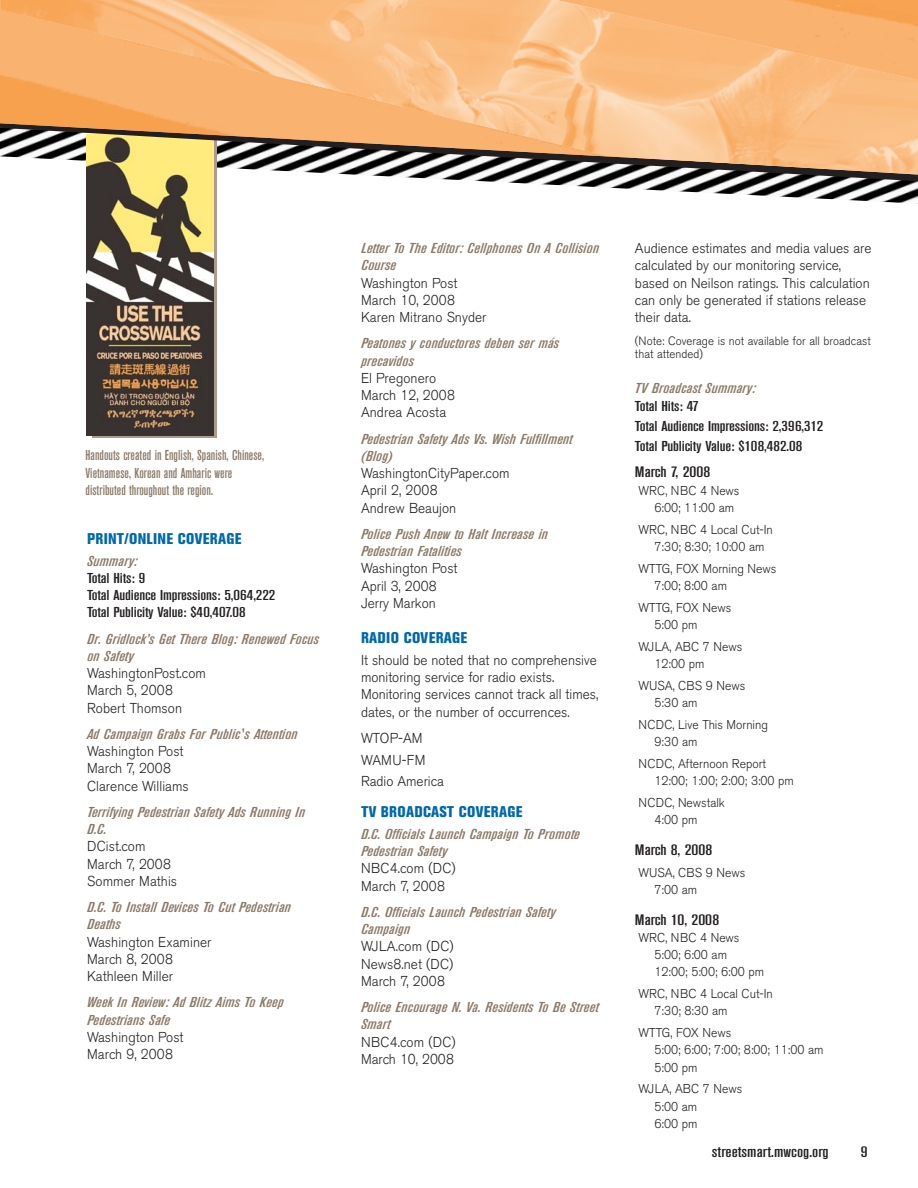
<style>
.page{position:relative;width:918px;height:1188px;background:#fff}
.page>*{position:absolute;margin:0;border:0;box-sizing:border-box;transform-origin:0 0}
.t1{font:800 condensed 15.3px "Akzidenz Grotesk BE";letter-spacing:.02em;color:#0069aa}
.t2{font:500 condensed 15px "Akzidenz Grotesk BE";letter-spacing:-.005em;color:#231f20;scale:1.3 1}
.t3{font:300 14.25px/17.2px "Akzidenz Grotesk BE";color:#231f20;scale:.95 1}
.t4{font:italic 500 condensed 14.25px/17.2px "Akzidenz Grotesk BE";letter-spacing:.005em;color:#8a7967;scale:1.3 1}
.t5{font:500 condensed 14.25px/17.2px "Akzidenz Grotesk BE";letter-spacing:-.005em;color:#231f20;scale:1.3 1}
.t6{font:500 condensed 14.25px/17.2px "Akzidenz Grotesk BE";letter-spacing:.005em;color:#8a7967}
.t7{font:300 12.75px/17.2px "Akzidenz Grotesk BE";color:#231f20;scale:.95 1}
.t8{font:300 12px/13.5px "Akzidenz Grotesk BE";letter-spacing:.005em;color:#231f20;scale:.95 1}
</style>
<div class="page">
<img style="left:86px;top:181px;width:832px;height:23px">
<div style="left:92px;top:132px;width:125px;height:306px;background:linear-gradient(to right,#ab9c8d,#ab9c8d)"></div>
<img style="left:87px;top:181px;width:126px;height:254px">
<svg style="left:86px;top:175px;width:832px;height:6px"></svg>
<img style="left:0;top:0;width:918px;height:175px">
<p class="t6" style="left:86px;top:448px;width:180px">Handouts created in English, Spanish, Chinese,<br>Vietnamese, Korean and Amharic were distributed throughout the region.</p>
<p class="t1" style="left:87px;top:533px;width:156px">PRINT/ONLINE COVERAGE</p>
<p class="t4" style="left:87px;top:553px;width:40px">Summary:</p>
<p class="t5" style="left:87px;top:570px;width:146px">Total Hits: 9<br>Total Audience Impressions: 5,064,222<br>Total Publicity Value: $40,407.08</p>
<p class="t4" style="left:87px;top:631px;width:180px">Dr. Gridlock’s Get There Blog: Renewed Focus on Safety</p>
<p class="t3" style="left:87px;top:666px;width:127px">WashingtonPost.com<br>March 5, 2008<br>Robert Thomson</p>
<p class="t4" style="left:87px;top:726px;width:163px">Ad Campaign Grabs For Public's Attention</p>
<p class="t3" style="left:87px;top:744px;width:109px">Washington Post<br>March 7, 2008<br>Clarence Williams</p>
<p class="t4" style="left:87px;top:804px;width:169px">Terrifying Pedestrian Safety Ads Running In<br>D.C.</p>
<p class="t3" style="left:87px;top:839px;width:96px">DCist.com<br>March 7, 2008<br>Sommer Mathis</p>
<p class="t4" style="left:87px;top:899px;width:158px">D.C. To Install Devices To Cut Pedestrian<br>Deaths</p>
<p class="t3" style="left:87px;top:935px;width:133px">Washington Examiner<br>March 8, 2008<br>Kathleen Miller</p>
<p class="t4" style="left:87px;top:995px;width:153px">Week In Review: Ad Blitz Aims To Keep<br>Pedestrians Safe</p>
<p class="t3" style="left:87px;top:1030px;width:103px">Washington Post<br>March 9, 2008</p>
<p class="t4" style="left:361px;top:240px;width:184px">Letter To The Editor: Cellphones On A Collision<br>Course</p>
<p class="t3" style="left:361px;top:276px;width:134px">Washington Post<br>March 10, 2008<br>Karen Mitrano Snyder</p>
<p class="t4" style="left:361px;top:336px;width:154px">Peatones y conductores deben ser más precavidos</p>
<p class="t3" style="left:361px;top:371px;width:100px">El Pregonero<br>March 12, 2008<br>Andrea Acosta</p>
<p class="t4" style="left:361px;top:431px;width:164px">Pedestrian Safety Ads Vs. Wish Fulfillment (Blog)</p>
<p class="t3" style="left:361px;top:466px;width:158px">WashingtonCityPaper.com<br>April 2, 2008<br>Andrew Beaujon</p>
<p class="t4" style="left:361px;top:526px;width:145px">Police Push Anew to Halt Increase in<br>Pedestrian Fatalities</p>
<p class="t3" style="left:361px;top:561px;width:103px">Washington Post<br>April 3, 2008<br>Jerry Markon</p>
<p class="t1" style="left:361px;top:632px;width:108px">RADIO COVERAGE</p>
<p class="t3" style="left:361px;top:653px;width:251px">It should be noted that no comprehensive monitoring service for radio exists.<br>Monitoring services cannot track all times, dates, or the number of occurrences.</p>
<p class="t3" style="left:361px;top:729px;width:89px;line-height:21.8px">WTOP-AM<br>WAMU-FM<br>Radio America</p>
<p class="t1" style="left:361px;top:806px;width:163px">TV BROADCAST COVERAGE</p>
<p class="t4" style="left:361px;top:826px;width:170px">D.C. Officials Launch Campaign To Promote<br>Pedestrian Safety</p>
<p class="t3" style="left:361px;top:861px;width:101px">NBC4.com (DC)<br>March 7, 2008</p>
<p class="t4" style="left:361px;top:904px;width:151px">D.C. Officials Launch Pedestrian Safety<br>Campaign</p>
<p class="t3" style="left:361px;top:939px;width:99px;text-align:justify">WJLA.com (DC)<br>News8.net (DC)<br>March 7, 2008</p>
<p class="t4" style="left:361px;top:999px;width:184px">Police Encourage N. Va. Residents To Be Street<br>Smart</p>
<p class="t3" style="left:361px;top:1035px;width:101px">NBC4.com (DC)<br>March 10, 2008</p>
<p class="t3" style="left:635px;top:241px;width:250px">Audience estimates and media values are calculated by our monitoring service, based on Neilson ratings. This calculation can only be generated if stations release their data.</p>
<p class="t8" style="left:635px;top:335px;width:250px">(Note: Coverage is not available for all broadcast that attended)</p>
<p class="t4" style="left:635px;top:381px;width:94px">TV Broadcast Summary:</p>
<p class="t5" style="left:635px;top:396px;width:146px;line-height:20.2px">Total Hits: 47<br>Total Audience Impressions: 2,396,312<br>Total Publicity Value: $108,482.08</p>
<p class="t2" style="left:635px;top:467px;width:60px">March 7, 2008</p>
<p class="t7" style="left:654px;top:483px;width:91px;text-indent:-16px">WRC, NBC 4 News<br>6:00; 11:00 am</p>
<p class="t7" style="left:639px;top:522px;width:143px;text-align:center">WRC, NBC 4 Local Cut-In<br>7:30; 8:30; 10:00 am</p>
<p class="t7" style="left:654px;top:561px;width:130px;text-indent:-16px">WTTG, FOX Morning News<br>7:00; 8:00 am</p>
<p class="t7" style="left:654px;top:600px;width:82px;text-indent:-16px">WTTG, FOX News<br>5:00 pm</p>
<p class="t7" style="left:654px;top:639px;width:94px;text-indent:-16px">WJLA, ABC 7 News<br>12:00 pm</p>
<p class="t7" style="left:654px;top:678px;width:97px;text-indent:-16px">WUSA, CBS 9 News<br>5:30 am</p>
<p class="t7" style="left:654px;top:717px;width:121px;text-indent:-16px">NCDC, Live This Morning<br>9:30 am</p>
<p class="t7" style="left:654px;top:756px;width:148px;text-indent:-16px">NCDC, Afternoon Report<br>12:00; 1:00; 2:00; 3:00 pm</p>
<p class="t7" style="left:654px;top:795px;width:76px;text-indent:-16px">NCDC, Newstalk<br>4:00 pm</p>
<p class="t2" style="left:635px;top:844px;width:61px">March 8, 2008</p>
<p class="t7" style="left:654px;top:865px;width:97px;text-indent:-16px">WUSA, CBS 9 News<br>7:00 am</p>
<p class="t2" style="left:635px;top:914px;width:66px">March 10, 2008</p>
<p class="t7" style="left:654px;top:930px;width:117px;text-indent:-16px">WRC, NBC 4 News<br>5:00; 6:00 am<br>12:00; 5:00; 6:00 pm</p>
<p class="t7" style="left:654px;top:987px;width:126px;text-indent:-16px">WRC, NBC 4 Local Cut-In<br>7:30; 8:30 am</p>
<p class="t7" style="left:654px;top:1026px;width:179px;text-indent:-16px">WTTG, FOX News<br>5:00; 6:00; 7:00; 8:00; 11:00 am<br>5:00 pm</p>
<p class="t7" style="left:654px;top:1082px;width:94px;text-indent:-16px">WJLA, ABC 7 News<br>5:00 am<br>6:00 pm</p>
<p class="t2" style="left:712px;top:1146px;width:91px">streetsmart.mwcog.org</p>
<p class="t2" style="left:861px;top:1146px;width:7px">9</p>
</div>
